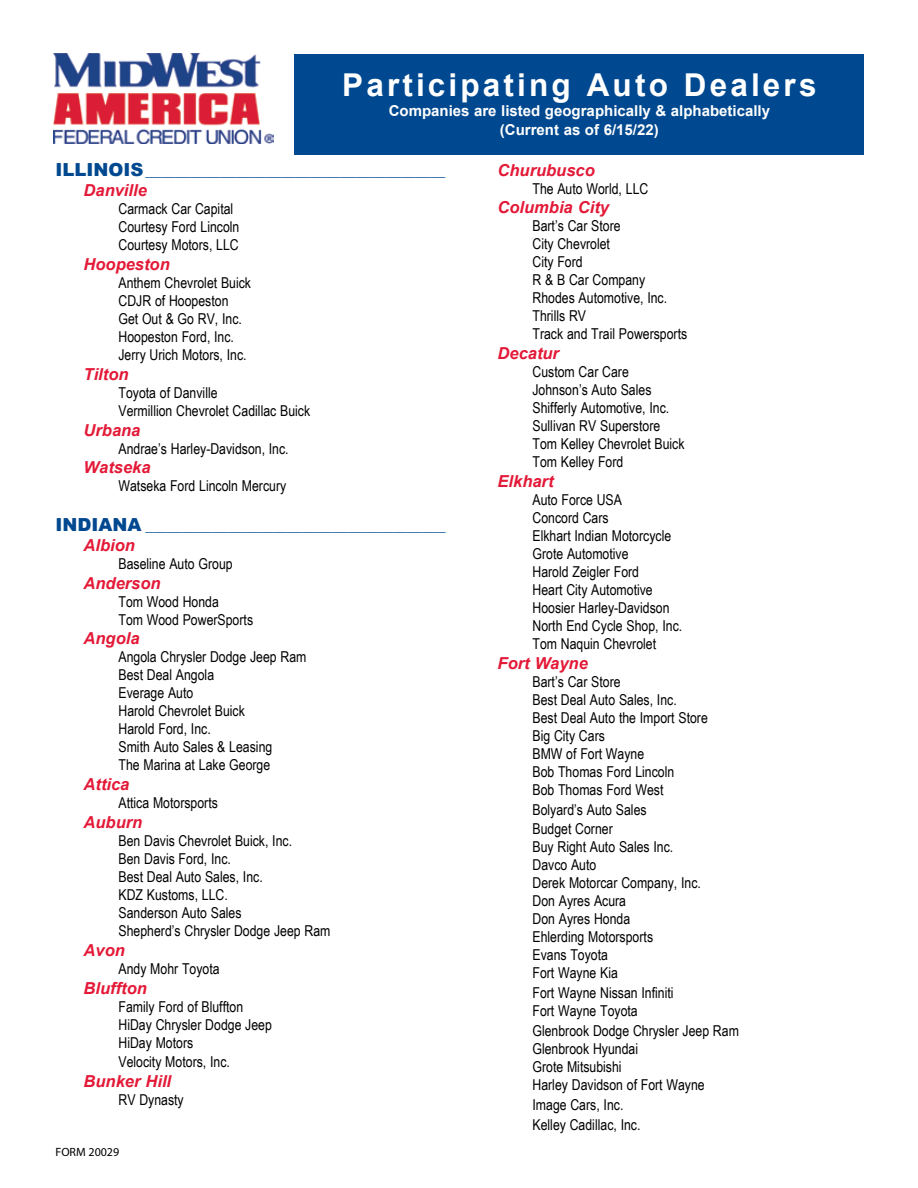
<style>
.page{position:relative;width:918px;height:1188px;background:#fff}
.page>*{position:absolute;margin:0;border:0;box-sizing:border-box;transform-origin:0 0}
.t1{font:700 31.5px "Arial";letter-spacing:.1em;color:#fff}
.t2{font:italic 700 16.5px "Arial";color:#e31937}
.t3{font:15px/18px "Arial Narrow";color:#000}
.t4{font:900 15px "Arial";color:#004990}
.t5{font:700 15px/19.5px "Arial";color:#fff;text-align:center}
.t6{font:12px "Myriad Pro";color:#000}
.s1{font-size:18px}
</style>
<div class="page">
<div style="left:295px;top:54px;width:569px;height:100px;background:#004990"></div>
<img style="left:54px;top:54px;width:219px;height:90px">
<h1 class="t1" style="left:342px;top:63px;width:476px">Participating Auto Dealers</h1>
<p class="t5" style="left:389px;top:101px;width:383px">Companies are listed geographically &amp; alphabetically (Current as of 6/15/22)</p>
<p class="t4" style="left:56px;top:160px;width:391px"><span class="s1">ILLINOIS</span>________________________________________</p>
<p class="t2" style="left:84px;top:179px;width:65px">Danville</p>
<p class="t3" style="left:118px;top:199px;width:123px">Carmack Car Capital<br>Courtesy Ford Lincoln<br>Courtesy Motors, LLC</p>
<p class="t2" style="left:84px;top:253px;width:88px">Hoopeston</p>
<p class="t3" style="left:118px;top:273px;width:134px">Anthem Chevrolet Buick<br>CDJR of Hoopeston<br>Get Out &amp; Go RV, Inc.<br>Hoopeston Ford, Inc.<br>Jerry Urich Motors, Inc.</p>
<p class="t2" style="left:84px;top:363px;width:46px">Tilton</p>
<p class="t3" style="left:118px;top:383px;width:193px">Toyota of Danville<br>Vermillion Chevrolet Cadillac Buick</p>
<p class="t2" style="left:84px;top:419px;width:58px">Urbana</p>
<p class="t3" style="left:118px;top:439px;width:172px">Andrae’s Harley-Davidson, Inc.</p>
<p class="t2" style="left:84px;top:457px;width:68px">Watseka</p>
<p class="t3" style="left:118px;top:477px;width:169px">Watseka Ford Lincoln Mercury</p>
<p class="t4" style="left:56px;top:515px;width:392px"><span class="s1">INDIANA</span> ________________________________________</p>
<p class="t2" style="left:84px;top:534px;width:53px">Albion</p>
<p class="t3" style="left:118px;top:554px;width:116px">Baseline Auto Group</p>
<p class="t2" style="left:84px;top:572px;width:79px">Anderson</p>
<p class="t3" style="left:118px;top:592px;width:136px">Tom Wood Honda<br>Tom Wood PowerSports</p>
<p class="t2" style="left:84px;top:628px;width:57px">Angola</p>
<p class="t3" style="left:118px;top:648px;width:190px">Angola Chrysler Dodge Jeep Ram<br>Best Deal Angola<br>Everage Auto<br>Harold Chevrolet Buick<br>Harold Ford, Inc.<br>Smith Auto Sales &amp; Leasing<br>The Marina at Lake George</p>
<p class="t2" style="left:84px;top:773px;width:47px">Attica</p>
<p class="t3" style="left:118px;top:793px;width:101px">Attica Motorsports</p>
<p class="t2" style="left:84px;top:811px;width:60px">Auburn</p>
<p class="t3" style="left:118px;top:831px;width:213px">Ben Davis Chevrolet Buick, Inc.<br>Ben Davis Ford, Inc.<br>Best Deal Auto Sales, Inc.<br>KDZ Kustoms, LLC.<br>Sanderson Auto Sales<br>Shepherd’s Chrysler Dodge Jeep Ram</p>
<p class="t2" style="left:84px;top:939px;width:43px">Avon</p>
<p class="t3" style="left:118px;top:959px;width:103px">Andy Mohr Toyota</p>
<p class="t2" style="left:84px;top:977px;width:65px">Bluffton</p>
<p class="t3" style="left:118px;top:997px;width:155px">Family Ford of Bluffton<br>HiDay Chrysler Dodge Jeep<br>HiDay Motors</p>
<p class="t3" style="left:118px;top:1053px;width:113px">Velocity Motors, Inc.</p>
<p class="t2" style="left:84px;top:1070px;width:89px">Bunker Hill</p>
<p class="t3" style="left:118px;top:1090px;width:67px">RV Dynasty</p>
<p class="t2" style="left:498px;top:159px;width:99px">Churubusco</p>
<p class="t3" style="left:532px;top:179px;width:117px">The Auto World, LLC</p>
<p class="t2" style="left:498px;top:197px;width:113px">Columbia City</p>
<p class="t3" style="left:532px;top:216px;width:156px">Bart’s Car Store<br>City Chevrolet<br>City Ford<br>R &amp; B Car Company<br>Rhodes Automotive, Inc.<br>Thrills RV<br>Track and Trail Powersports</p>
<p class="t2" style="left:498px;top:342px;width:63px">Decatur</p>
<p class="t3" style="left:532px;top:362px;width:154px">Custom Car Care<br>Johnson’s Auto Sales<br>Shifferly Automotive, Inc.<br>Sullivan RV Superstore<br>Tom Kelley Chevrolet Buick<br>Tom Kelley Ford</p>
<p class="t2" style="left:498px;top:470px;width:57px">Elkhart</p>
<p class="t3" style="left:532px;top:490px;width:151px">Auto Force USA<br>Concord Cars<br>Elkhart Indian Motorcycle<br>Grote Automotive<br>Harold Zeigler Ford<br>Heart City Automotive<br>Hoosier Harley-Davidson<br>North End Cycle Shop, Inc.<br>Tom Naquin Chevrolet</p>
<p class="t2" style="left:498px;top:652px;width:92px">Fort Wayne</p>
<p class="t3" style="left:532px;top:672px;width:177px">Bart’s Car Store<br>Best Deal Auto Sales, Inc.<br>Best Deal Auto the Import Store<br>Big City Cars<br>BMW of Fort Wayne<br>Bob Thomas Ford Lincoln<br>Bob Thomas Ford West</p>
<p class="t3" style="left:532px;top:799px;width:116px;line-height:19.8px">Bolyard’s Auto Sales<br>Budget Corner</p>
<p class="t3" style="left:532px;top:837px;width:170px">Buy Right Auto Sales Inc.<br>Davco Auto<br>Derek Motorcar Company, Inc.<br>Don Ayres Acura<br>Don Ayres Honda<br>Ehlerding Motorsports<br>Evans Toyota<br>Fort Wayne Kia</p>
<p class="t3" style="left:532px;top:983px;width:143px">Fort Wayne Nissan Infiniti<br>Fort Wayne Toyota</p>
<p class="t3" style="left:532px;top:1021px;width:208px">Glenbrook Dodge Chrysler Jeep Ram<br>Glenbrook Hyundai<br>Grote Mitsubishi<br>Harley Davidson of Fort Wayne</p>
<p class="t3" style="left:532px;top:1094px;width:110px;line-height:19.8px">Image Cars, Inc.<br>Kelley Cadillac, Inc.</p>
<p class="t6" style="left:56px;top:1144px;width:65px">FORM 20029</p>
</div>
